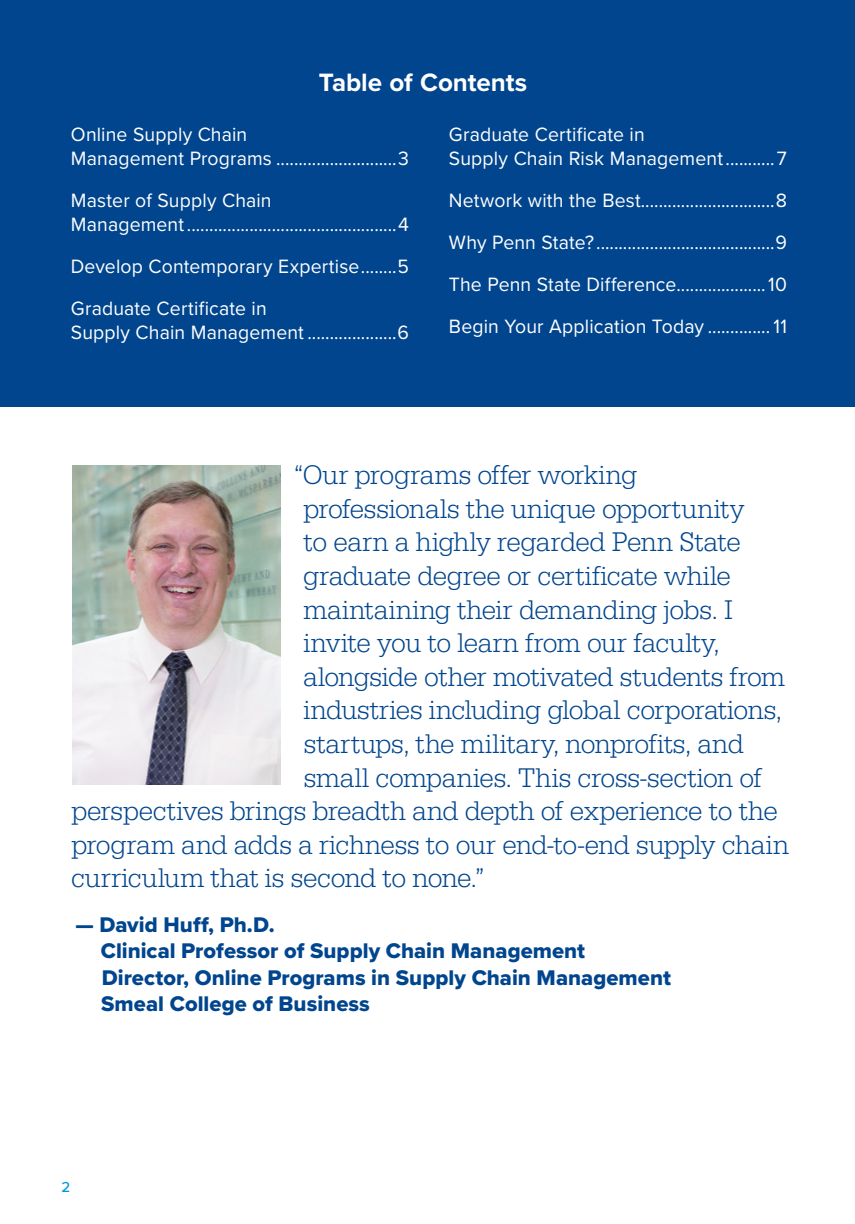
<style>
.page{position:relative;width:855px;height:1224px;background:#fff}
.page>*{position:absolute;margin:0;border:0;box-sizing:border-box;transform-origin:0 0}
.t1{font:300 28px "Serifa";letter-spacing:-.01em;color:#00458d}
.t2{font:700 26px "Proxima Nova";letter-spacing:-.005em;color:#fff}
.t3{font:22px/26.4px "Proxima Nova Extrabld";color:#00458d}
.t4{font:20px/42px "Proxima Nova";letter-spacing:.005em;color:#fff}
.t5{font:500 15px "Proxima Nova";color:#009ada}
</style>
<div class="page">
<div style="left:0;top:0;width:855px;height:406px;background:#00458d"></div>
<img style="left:72px;top:466px;width:208px;height:318px">
<h2 class="t2" style="left:319px;top:63px;width:210px">Table of Contents</h2>
<p class="t4" style="left:71px;top:122px;width:340px;line-height:24px">Online Supply Chain<br>Management Programs ...........................3</p>
<p class="t4" style="left:71px;top:188px;width:340px;line-height:24px">Master of Supply Chain<br>Management...............................................4</p>
<p class="t4" style="left:71px;top:245px;width:340px">Develop Contemporary Expertise........5<br>Graduate Certificate in</p>
<p class="t4" style="left:71px;top:311px;width:340px">Supply Chain Management ....................6</p>
<p class="t4" style="left:449px;top:122px;width:339px;line-height:24px">Graduate Certificate in<br>Supply Chain Risk Management...........7</p>
<p class="t4" style="left:449px;top:179px;width:340px;text-align:justify">Network with the Best..............................8<br>Why Penn State? ........................................9<br>The Penn State Difference....................10<br>Begin Your Application Today .............. 11</p>
<h1 class="t1" style="left:294px;top:459px;width:345px">“Our programs offer working</h1>
<h1 class="t1" style="left:304px;top:493px;width:442px">professionals the unique opportunity</h1>
<h1 class="t1" style="left:304px;top:526px;width:439px">to earn a highly regarded Penn State</h1>
<h1 class="t1" style="left:303px;top:560px;width:429px">graduate degree or certificate while</h1>
<h1 class="t1" style="left:303px;top:593px;width:431px">maintaining their demanding jobs. I</h1>
<h1 class="t1" style="left:303px;top:627px;width:418px">invite you to learn from our faculty,</h1>
<h1 class="t1" style="left:303px;top:661px;width:483px">alongside other motivated students from</h1>
<h1 class="t1" style="left:303px;top:694px;width:480px">industries including global corporations,</h1>
<h1 class="t1" style="left:304px;top:728px;width:441px">startups, the military, nonprofits, and</h1>
<h1 class="t1" style="left:304px;top:761px;width:460px">small companies. This cross-section of</h1>
<h1 class="t1" style="left:71px;top:795px;width:708px">perspectives brings breadth and depth of experience to the</h1>
<h1 class="t1" style="left:71px;top:829px;width:719px">program and adds a richness to our end-to-end supply chain</h1>
<h1 class="t1" style="left:71px;top:862px;width:415px">curriculum that is second to none.”</h1>
<p class="t3" style="left:101px;top:911px;width:572px;text-indent:-25px">— David Huff, Ph.D.<br>Clinical Professor of Supply Chain Management Director, Online Programs in Supply Chain Management Smeal College of Business</p>
<p class="t5" style="left:61px;top:1176px;width:10px">2</p>
</div>
